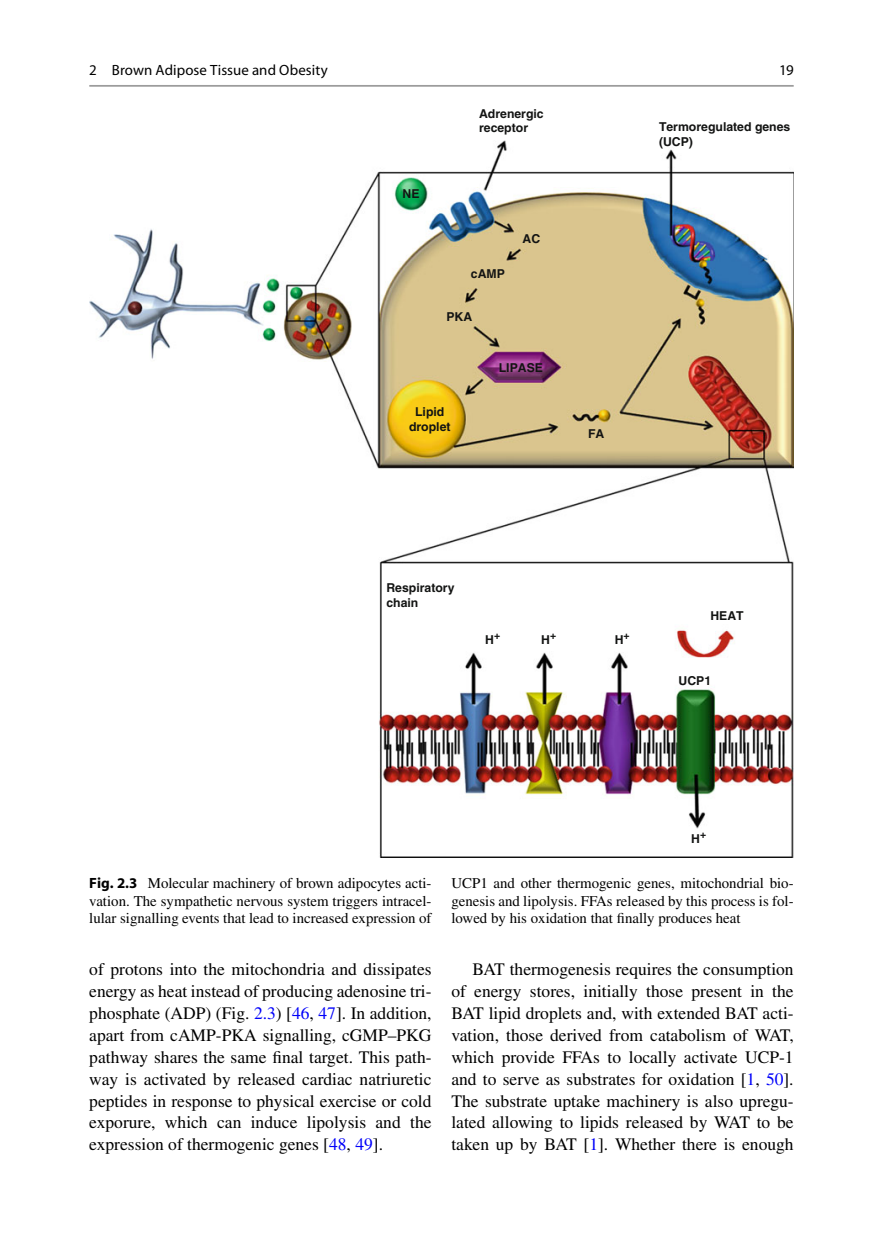
<style>
.page{position:relative;width:883px;height:1260px;background:#fff}
.page>*{position:absolute;margin:0;border:0;box-sizing:border-box;transform-origin:0 0}
.t1{font:17.5px/21.9px "Djnxwq Times";color:#000;text-align:justify}
.t2{font:14.88px/17.5px "Djnxwq Times";color:#000;text-align:justify}
.t3{font:14.88px "Krrjdb Myriad";letter-spacing:.005em;color:#000}
.t4{font:700 12.25px/14.7px "Hpcyxy Helvetica";color:#131413}
.s1{font-family:"Vvydcv Myriad";font-weight:700}
.s2{color:#0000fa}
</style>
<div class="page">
<img style="left:89px;top:140px;width:705px;height:717px">
<hr style="left:89px;top:85px;width:705px;height:2px;background:#9c9c9c">
<p class="t3" style="left:89px;top:64px;width:240px">2 Brown Adipose Tissue and Obesity</p>
<p class="t4" style="left:403px;top:187px;width:19px">NE</p>
<p class="t4" style="left:479px;top:107px;width:66px">Adrenergic receptor</p>
<p class="t4" style="left:471px;top:268px;width:36px">cAMP</p>
<p class="t4" style="left:446px;top:311px;width:27px">PKA</p>
<p class="t4" style="left:523px;top:232px;width:19px">AC</p>
<p class="t4" style="left:499px;top:361px;width:46px">LIPASE</p>
<p class="t4" style="left:409px;top:406px;width:43px;text-align:center">Lipid droplet</p>
<p class="t4" style="left:588px;top:427px;width:18px">FA</p>
<p class="t3" style="left:779px;top:64px;width:16px">19</p>
<p class="t4" style="left:659px;top:121px;width:133px">Termoregulated genes (UCP)</p>
<p class="t4" style="left:386px;top:581px;width:70px">Respiratory chain</p>
<p class="t4" style="left:485px;top:633px;width:16px">H<sup>+</sup></p>
<p class="t4" style="left:541px;top:633px;width:16px">H<sup>+</sup></p>
<p class="t4" style="left:615px;top:633px;width:16px">H<sup>+</sup></p>
<p class="t4" style="left:710px;top:609px;width:35px">HEAT</p>
<p class="t4" style="left:679px;top:675px;width:34px">UCP1</p>
<p class="t4" style="left:691px;top:833px;width:16px">H<sup>+</sup></p>
<p class="t2" style="left:89px;top:876px;width:344px"><span class="s1">Fig. 2.3</span> Molecular machinery of brown adipocytes acti&shy;vation. The sympathetic nervous system triggers intracel&shy;lular signalling events that lead to increased expression of</p>
<p class="t2" style="left:451px;top:876px;width:344px">UCP1 and other thermogenic genes, mitochondrial bio&shy;genesis and lipolysis. FFAs released by this process is fol&shy;lowed by his oxidation that finally produces heat</p>
<p class="t1" style="left:89px;top:960px;width:344px">of protons into the mitochondria and dissipates energy as heat instead of producing adenosine tri&shy;phosphate (ADP) (Fig. <span class="s2">2.3</span> ) [ <span class="s2">46</span> , <span class="s2">47</span> ]. In addition, apart from cAMP-PKA signalling, cGMP–PKG pathway shares the same final target. This path&shy;way is activated by released cardiac natriuretic peptides in response to physical exercise or cold exporure, which can induce lipolysis and the expression of thermogenic genes [ <span class="s2">48</span> , <span class="s2">49</span> ].</p>
<p class="t1" style="left:451px;top:960px;width:344px;text-indent:21px">BAT thermogenesis requires the consumption of energy stores, initially those present in the BAT lipid droplets and, with extended BAT acti&shy;vation, those derived from catabolism of WAT, which provide FFAs to locally activate UCP-1 and to serve as substrates for oxidation [ <span class="s2">1</span> , <span class="s2">50</span> ].<br>The substrate uptake machinery is also upregu&shy;lated allowing to lipids released by WAT to be taken up by BAT [ <span class="s2">1</span> ]. Whether there is enough</p>
</div>
